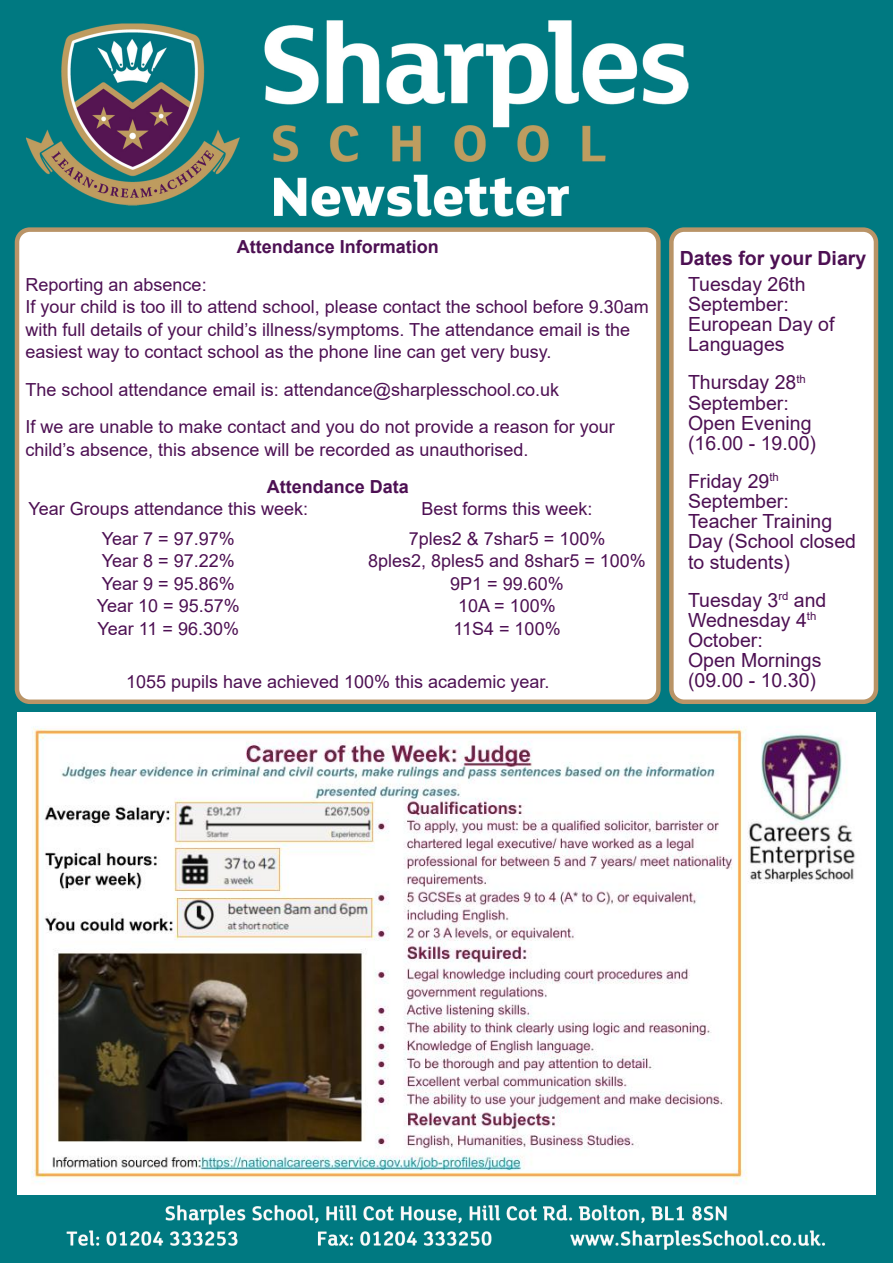
<style>
.page{position:relative;width:893px;height:1263px;background:#fff}
.page>*{position:absolute;margin:0;border:0;box-sizing:border-box;transform-origin:0 0}
.t1{font:19.5px/20.1px "Arial";color:#4d1053}
.t2{font:700 19.5px "Arial";color:#4d1053}
.t3{font:18px/22.5px "Arial";color:#4d1053}
.t4{font:700 18px "Arial";color:#4d1053}
</style>
<div class="page">
<img style="left:0;top:0;width:893px;height:1263px">
<div style="left:15px;top:227px;width:646px;height:477px;background:#fff;border:4px solid #b99467;border-radius:13px"></div>
<div style="left:669px;top:227px;width:209px;height:477px;background:#fff;border:4px solid #b99467;border-radius:13px"></div>
<img style="left:17px;top:712px;width:858px;height:483px">
<p class="t4" style="left:237px;top:240px;width:204px">Attendance Information</p>
<p class="t3" style="left:26px;top:275px;width:625px">Reporting an absence:<br>If your child is too ill to attend school, please contact the school before 9.30am with full details of your child’s illness/symptoms. The attendance email is the easiest way to contact school as the phone line can get very busy.</p>
<p class="t3" style="left:26px;top:372px;width:591px;line-height:37.5px">The school attendance email is: attendance@sharplesschool.co.uk<br>If we are unable to make contact and you do not provide a reason for your</p>
<p class="t3" style="left:26px;top:440px;width:505px">child’s absence, this absence will be recorded as unauthorised.</p>
<p class="t4" style="left:267px;top:480px;width:144px">Attendance Data</p>
<p class="t3" style="left:29px;top:495px;width:281px;line-height:30px;text-align:center">Year Groups attendance this week:<br>Year 7 = 97.97%</p>
<p class="t3" style="left:97px;top:551px;width:144px">Year 8 = 97.22%<br>Year 9 = 95.86%<br>Year 10 = 95.57%<br>Year 11 = 96.30%</p>
<p class="t3" style="left:409px;top:495px;width:198px;line-height:30px;text-align:center">Best forms this week:<br>7ples2 &amp; 7shar5 = 100%</p>
<p class="t3" style="left:368px;top:551px;width:279px;text-align:center">8ples2, 8ples5 and 8shar5 = 100%<br>9P1 = 99.60%<br>10A = 100%<br>11S4 = 100%</p>
<p class="t3" style="left:126px;top:672px;width:425px">1055 pupils have achieved 100% this academic year.</p>
<p class="t2" style="left:680px;top:251px;width:188px">Dates for your Diary</p>
<p class="t1" style="left:688px;top:276px;width:148px">Tuesday 26th<br>September:<br>European Day of<br>Languages</p>
<p class="t1" style="left:688px;top:374px;width:129px">Thursday 28<sup>th<br></sup>September:<br>Open Evening (16.00 - 19.00)</p>
<p class="t1" style="left:688px;top:473px;width:170px">Friday 29<sup>th<br></sup>September:<br>Teacher Training<br>Day (School closed to students)</p>
<p class="t1" style="left:688px;top:592px;width:140px">Tuesday 3<sup>rd</sup> and<br>Wednesday 4<sup>th<br></sup>October:<br>Open Mornings (09.00 - 10.30)</p>
</div>
